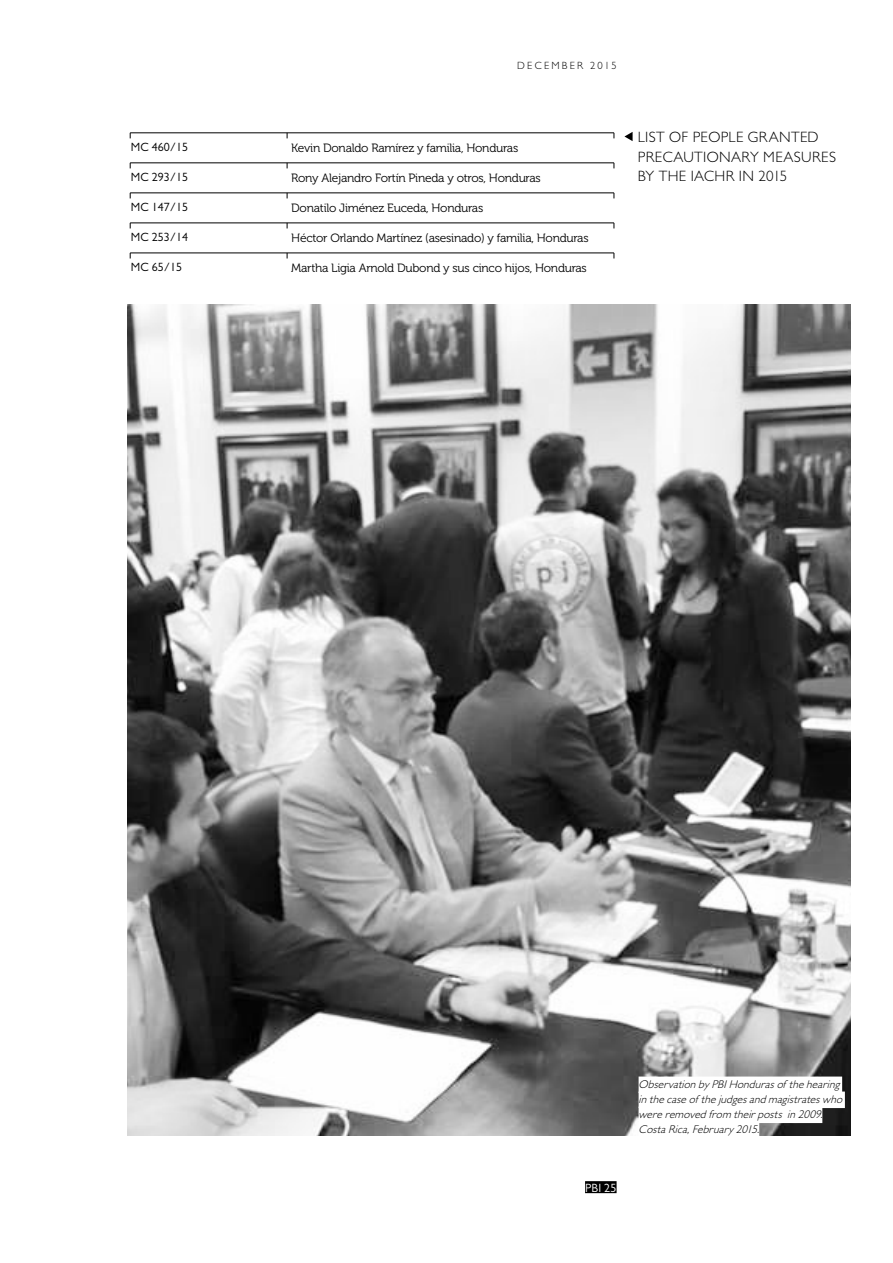
<style>
.page{position:relative;width:893px;height:1263px;background:#fff}
.page>*{position:absolute;margin:0;border:0;box-sizing:border-box;transform-origin:0 0}
.t1{font:300 15px/19.5px "Gill Sans MT Pro";letter-spacing:.025em;color:#000}
.t2{font:12px "Museo 300";letter-spacing:-.02em;color:#000}
.t3{font:12px "Gill Sans";color:#000}
.t4{font:12px "Gill Sans MT Pro";color:#fff}
.t5{font:italic 300 11.25px/15px "Gill Sans MT Pro";color:#000}
.t6{font:300 10.5px "Gill Sans MT Pro";letter-spacing:.205em;color:#000}
</style>
<div class="page">
<div style="left:585px;top:1181px;width:32px;height:12px;background:#000"></div>
<hr style="left:130px;top:132px;width:484px;height:1px;background:#000">
<hr style="left:130px;top:162px;width:484px;height:1px;background:#000">
<hr style="left:130px;top:192px;width:484px;height:1px;background:#000">
<hr style="left:130px;top:222px;width:484px;height:1px;background:#000">
<hr style="left:130px;top:253px;width:484px;height:1px;background:#000">
<svg style="left:624px;top:132px;width:9px;height:9px"></svg>
<img style="left:128px;top:304px;width:722px;height:831px">
<div style="left:639px;top:1076px;width:203px;height:17px;background:#fff"></div>
<div style="left:639px;top:1091px;width:206px;height:17px;background:#fff"></div>
<div style="left:639px;top:1106px;width:183px;height:17px;background:#fff"></div>
<div style="left:639px;top:1121px;width:120px;height:17px;background:#fff"></div>
<p class="t6" style="left:517px;top:59px;width:101px">DECEMBER 2015</p>
<p class="t3" style="left:131px;top:140px;width:59px">MC 460/15</p>
<p class="t2" style="left:291px;top:141px;width:229px">Kevin Donaldo Ramírez y familia, Honduras</p>
<p class="t3" style="left:131px;top:170px;width:59px">MC 293/15</p>
<p class="t2" style="left:291px;top:171px;width:251px">Rony Alejandro Fortín Pineda y otros, Honduras</p>
<p class="t3" style="left:131px;top:200px;width:59px">MC 147/15</p>
<p class="t2" style="left:291px;top:201px;width:194px">Donatilo Jiménez Euceda, Honduras</p>
<p class="t3" style="left:131px;top:230px;width:59px">MC 253/14</p>
<p class="t2" style="left:291px;top:231px;width:299px">Héctor Orlando Martínez (asesinado) y familia, Honduras</p>
<p class="t3" style="left:131px;top:260px;width:53px">MC 65/15</p>
<p class="t2" style="left:291px;top:261px;width:297px">Martha Ligia Arnold Dubond y sus cinco hijos, Honduras</p>
<p class="t1" style="left:638px;top:127px;width:200px">LIST OF PEOPLE GRANTED<br>PRECAUTIONARY MEASURES<br>BY THE IACHR IN 2015</p>
<p class="t4" style="left:585px;top:1180px;width:33px">PBI 25</p>
<p class="t5" style="left:639px;top:1076px;width:209px">Observationby PBIHondurasofthehearing inthecaseofthejudgesandmag istrateswho wereremovedfrom theirposts in2009.<br>CostaRica,February 2015.</p>
</div>
